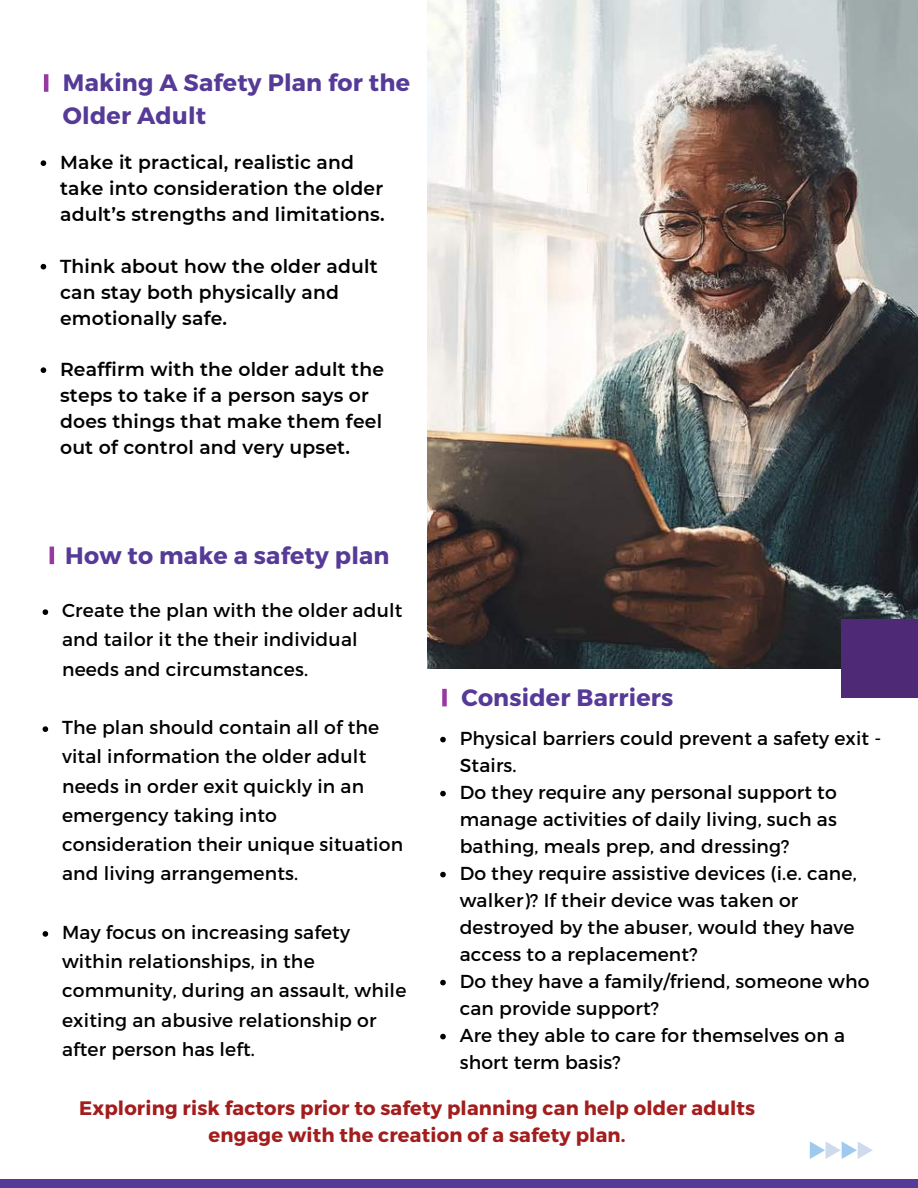
<style>
.page{position:relative;width:918px;height:1188px;background:#fff}
.page>*{position:absolute;margin:0;border:0;box-sizing:border-box;transform-origin:0 0}
.t1{font:700 23.7px/32.7px "Montserrat";letter-spacing:.01em;color:#553a97}
.t2{font:700 19.5px/27px "Montserrat";letter-spacing:.01em;color:#a31d1d;text-align:center}
.t3{font:18.75px/27px "Montserrat";letter-spacing:.01em;color:#000}
.t4{font:600 18.75px/25.8px "Montserrat";letter-spacing:.01em;color:#000}
</style>
<div class="page">
<img style="left:428px;top:0;width:490px;height:669px">
<svg style="left:810px;top:1141px;width:63px;height:18px"></svg>
<div style="left:0;top:1180px;width:918px;height:8px;background:#553b96"></div>
<svg style="left:41px;top:160px;width:5px;height:6px"></svg>
<svg style="left:41px;top:264px;width:5px;height:5px"></svg>
<svg style="left:41px;top:367px;width:5px;height:6px"></svg>
<hr style="left:44px;top:74px;width:4px;height:18px;background:#9838a1">
<hr style="left:50px;top:547px;width:4px;height:17px;background:#9838a1">
<svg style="left:43px;top:609px;width:5px;height:6px"></svg>
<svg style="left:43px;top:726px;width:5px;height:6px"></svg>
<svg style="left:43px;top:931px;width:5px;height:6px"></svg>
<div style="left:841px;top:619px;width:77px;height:79px;background:#4e2a76"></div>
<div style="left:442px;top:689px;width:5px;height:17px;background:#9838a1"></div>
<svg style="left:440px;top:737px;width:6px;height:5px"></svg>
<svg style="left:440px;top:791px;width:6px;height:5px"></svg>
<svg style="left:440px;top:872px;width:6px;height:5px"></svg>
<svg style="left:440px;top:980px;width:6px;height:5px"></svg>
<svg style="left:440px;top:1034px;width:6px;height:5px"></svg>
<p class="t1" style="left:63px;top:67px;width:349px">Making A Safety Plan for the<br>Older Adult</p>
<p class="t4" style="left:60px;top:149px;width:326px">Make it practical, realistic and take into consideration the older adult’s strengths and limitations.</p>
<p class="t4" style="left:60px;top:252px;width:319px">Think about how the older adult can stay both physically and emotionally safe.</p>
<p class="t4" style="left:60px;top:356px;width:325px">Reaffirm with the older adult the steps to take if a person says or does things that make them feel out of control and very upset.</p>
<p class="t1" style="left:65px;top:539px;width:326px">How to make a safety plan</p>
<p class="t3" style="left:62px;top:596px;width:342px;line-height:29.2px">Create the plan with the older adult and tailor it the their individual needs and circumstances.</p>
<p class="t1" style="left:461px;top:682px;width:214px">Consider Barriers</p>
<p class="t3" style="left:460px;top:724px;width:423px">Physical barriers could prevent a safety exit - Stairs.<br>Do they require any personal support to manage activities of daily living, such as bathing, meals prep, and dressing?<br>Do they require assistive devices (i.e. cane, walker)? If their device was taken or destroyed by the abuser, would they have access to a replacement?<br>Do they have a family/friend, someone who can provide support?<br>Are they able to care for themselves on a short term basis?</p>
<p class="t3" style="left:62px;top:713px;width:343px;line-height:29.2px">The plan should contain all of the vital information the older adult needs in order exit quickly in an emergency taking into consideration their unique situation and living arrangements.</p>
<p class="t3" style="left:62px;top:918px;width:346px;line-height:29.2px">May focus on increasing safety within relationships, in the community, during an assault, while exiting an abusive relationship or after person has left.</p>
<p class="t2" style="left:79px;top:1094px;width:678px">Exploring risk factors prior to safety planning can help older adults engage with the creation of a safety plan.</p>
</div>
